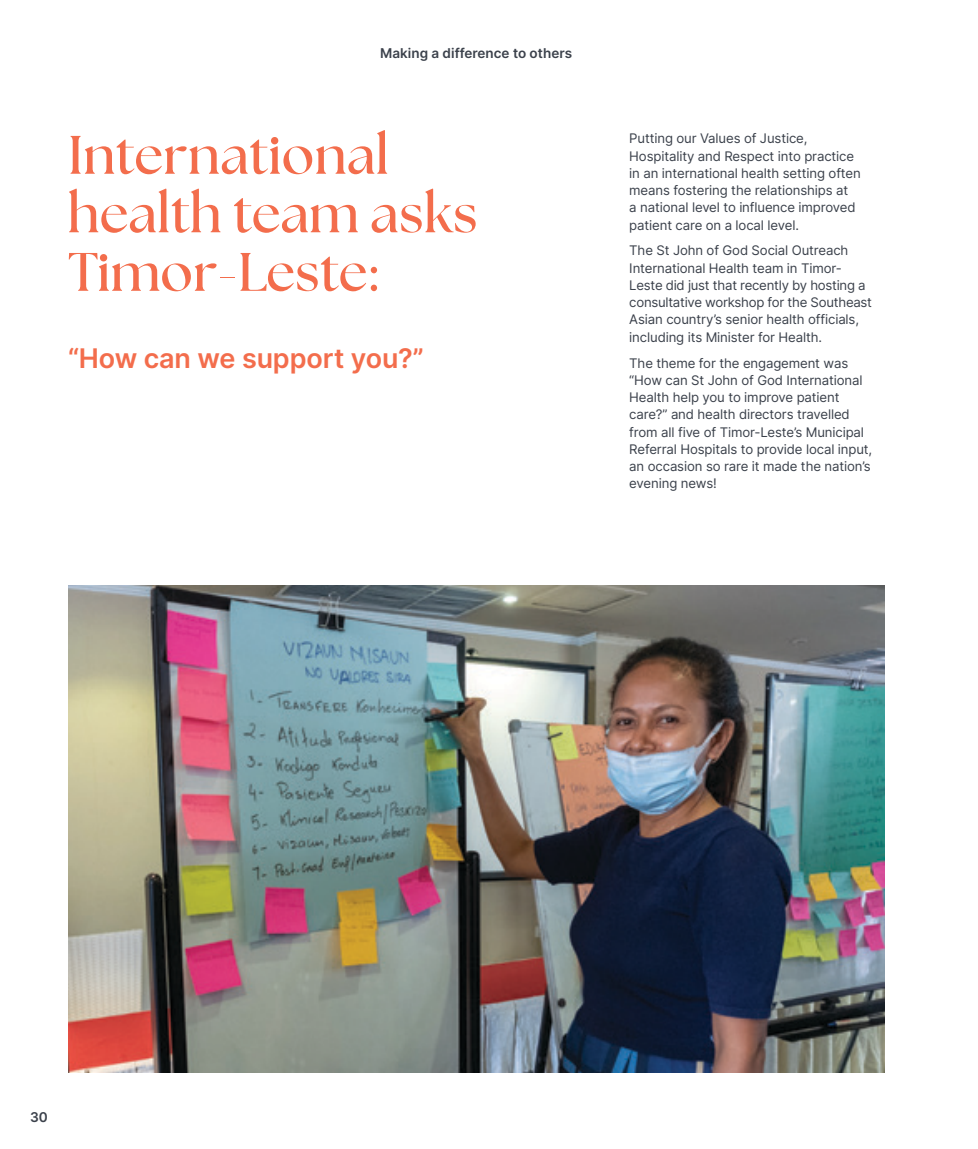
<style>
.page{position:relative;width:978px;height:1149px;background:#fff}
.page>*{position:absolute;margin:0;border:0;box-sizing:border-box;transform-origin:0 0}
.t1{font:700 54px/58.5px "The Seasons";letter-spacing:.005em;color:#f36d4c}
.t2{font:600 27px "Inter";letter-spacing:-.005em;color:#f36d4c}
.t3{font:600 13.5px "Inter";color:#3b414b}
.t4{font:13.2px/17.2px "Inter";letter-spacing:-.01em;color:#3b414b}
</style>
<div class="page">
<img style="left:68px;top:585px;width:816px;height:487px">
<p class="t3" style="left:380px;top:43px;width:193px">Making a difference to others</p>
<h1 class="t1" style="left:68px;top:125px;width:411px">International health team asks<br>Timor-Leste:</h1>
<h2 class="t2" style="left:68px;top:339px;width:357px">“How can we support you?”</h2>
<p class="t4" style="left:629px;top:129px;width:233px">Putting our Values of Justice, Hospitality and Respect into practice in an international health setting often means fostering the relationships at<br>a national level to influence improved patient care on a local level.</p>
<p class="t4" style="left:629px;top:241px;width:244px">The St John of God Social Outreach International Health team in Timor-Leste did just that recently by hosting a consultative workshop for the Southeast Asian country’s senior health officials, including its Minister for Health.</p>
<p class="t4" style="left:629px;top:353px;width:245px">The theme for the engagement was “How can St John of God International Health help you to improve patient care?” and health directors travelled from all five of Timor-Leste’s Municipal Referral Hospitals to provide local input, an occasion so rare it made the nation’s evening news!</p>
<p class="t3" style="left:30px;top:1107px;width:19px">30</p>
</div>
